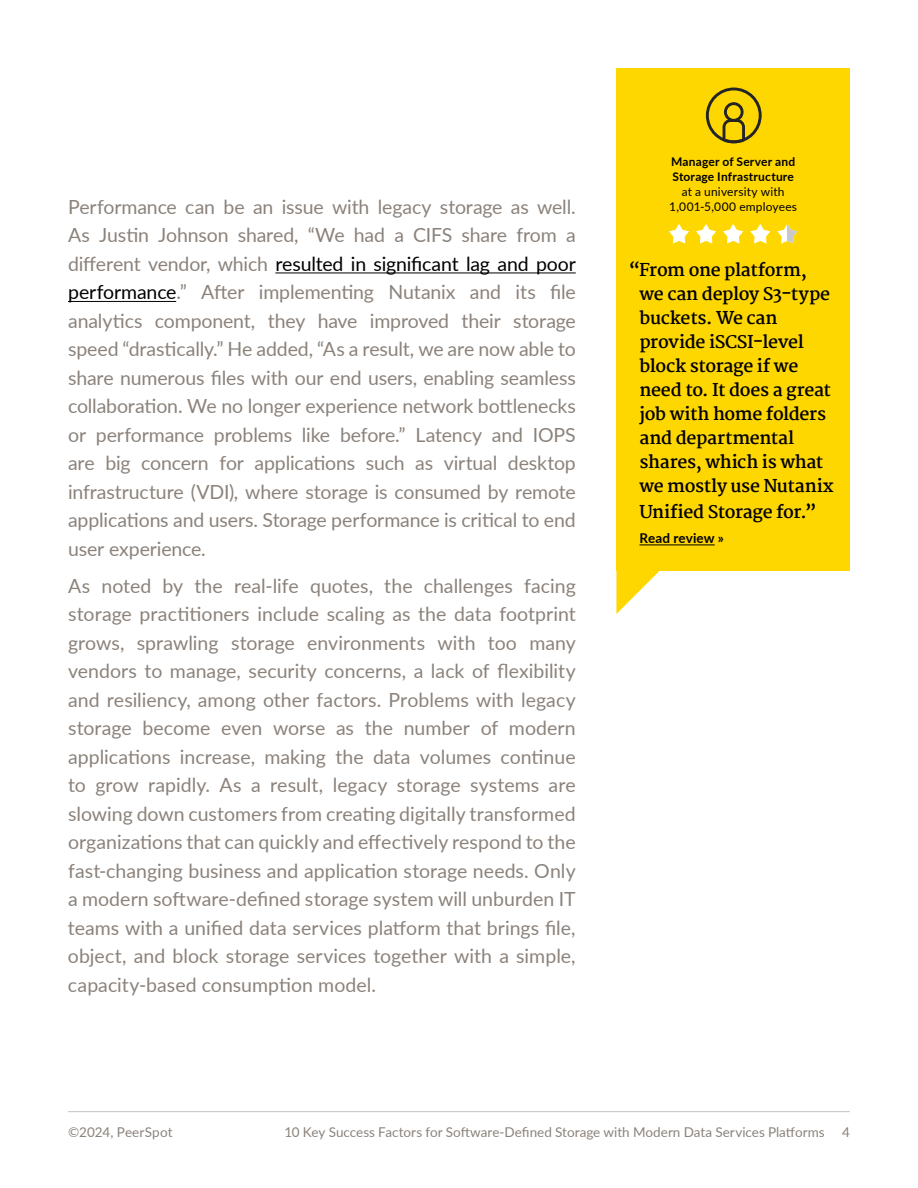
<style>
.page{position:relative;width:918px;height:1188px;background:#fff}
.page>*{position:absolute;margin:0;border:0;box-sizing:border-box;transform-origin:0 0}
.t1{font:19.5px/28.5px "Lato";letter-spacing:-.005em;color:#8b827b;text-align:justify}
.t2{font:700 17.4px/24.2px "Martel";letter-spacing:-.02em;color:#000}
.t3{font:13.5px "Lato";color:#8b827b}
.t4{font:700 13.5px "Lato";letter-spacing:.01em;color:#000}
.t5{font:700 12px/15px "Lato";letter-spacing:.015em;color:#000}
.t6{font:12px/15px "Lato";letter-spacing:.015em;color:#000;text-align:center}
.s1{color:#000}
</style>
<div class="page">
<hr style="left:68px;top:1111px;width:782px;height:1px;background:#c5c1bd">
<hr style="left:275px;top:273px;width:301px;height:1px;background:#000">
<hr style="left:68px;top:301px;width:108px;height:1px;background:#000">
<div style="left:616px;top:68px;width:234px;height:503px;background:#ffd700"></div>
<svg style="left:616px;top:571px;width:44px;height:43px"></svg>
<hr style="left:639px;top:545px;width:76px;height:1px;background:#000">
<svg style="left:706px;top:88px;width:56px;height:55px"></svg>
<svg style="left:669px;top:224px;width:128px;height:20px"></svg>
<p class="t1" style="left:68px;top:192px;width:509px">Performance can be an issue with legacy storage as well.<br>As Justin Johnson shared, “We had a CIFS share from a different vendor, which <span class="s1">resulted in significant lag and poor performance</span>.” After implementing Nutanix and its file analytics component, they have improved their storage speed “drastically.” He added, “As a result, we are now able to share numerous files with our end users, enabling seamless collaboration. We no longer experience network bottlenecks or performance problems like before.” Latency and IOPS are big concern for applications such as virtual desktop infrastructure (VDI), where storage is consumed by remote applications and users. Storage performance is critical to end user experience.</p>
<p class="t1" style="left:68px;top:571px;width:509px">As noted by the real-life quotes, the challenges facing storage practitioners include scaling as the data footprint grows, sprawling storage environments with too many vendors to manage, security concerns, a lack of flexibility and resiliency, among other factors. Problems with legacy storage become even worse as the number of modern applications increase, making the data volumes continue to grow rapidly. As a result, legacy storage systems are slowing down customers from creating digitally transformed organizations that can quickly and effectively respond to the fast-changing business and application storage needs. Only a modern software-defined storage system will unburden IT teams with a unified data services platform that brings file, object, and block storage services together with a simple, capacity-based consumption model.</p>
<p class="t5" style="left:671px;top:154px;width:126px">Manager of Server and<br>Storage Infrastructure</p>
<p class="t6" style="left:669px;top:184px;width:129px">at a university with<br>1,001-5,000 employees</p>
<p class="t2" style="left:639px;top:258px;width:196px;text-indent:-11px">“From one platform, we can deploy S3-type buckets. We can provide iSCSI-level block storage if we need to. It does a great job with home folders and departmental shares, which is what we mostly use Nutanix<br>Unified Storage for.”</p>
<p class="t4" style="left:639px;top:528px;width:86px">Read review »</p>
<p class="t3" style="left:68px;top:1122px;width:106px">©2024, PeerSpot</p>
<p class="t3" style="left:285px;top:1122px;width:542px">10 Key Success Factors for Software-Defined Storage with Modern Data Services Platforms</p>
<p class="t3" style="left:842px;top:1122px;width:9px">4</p>
</div>
